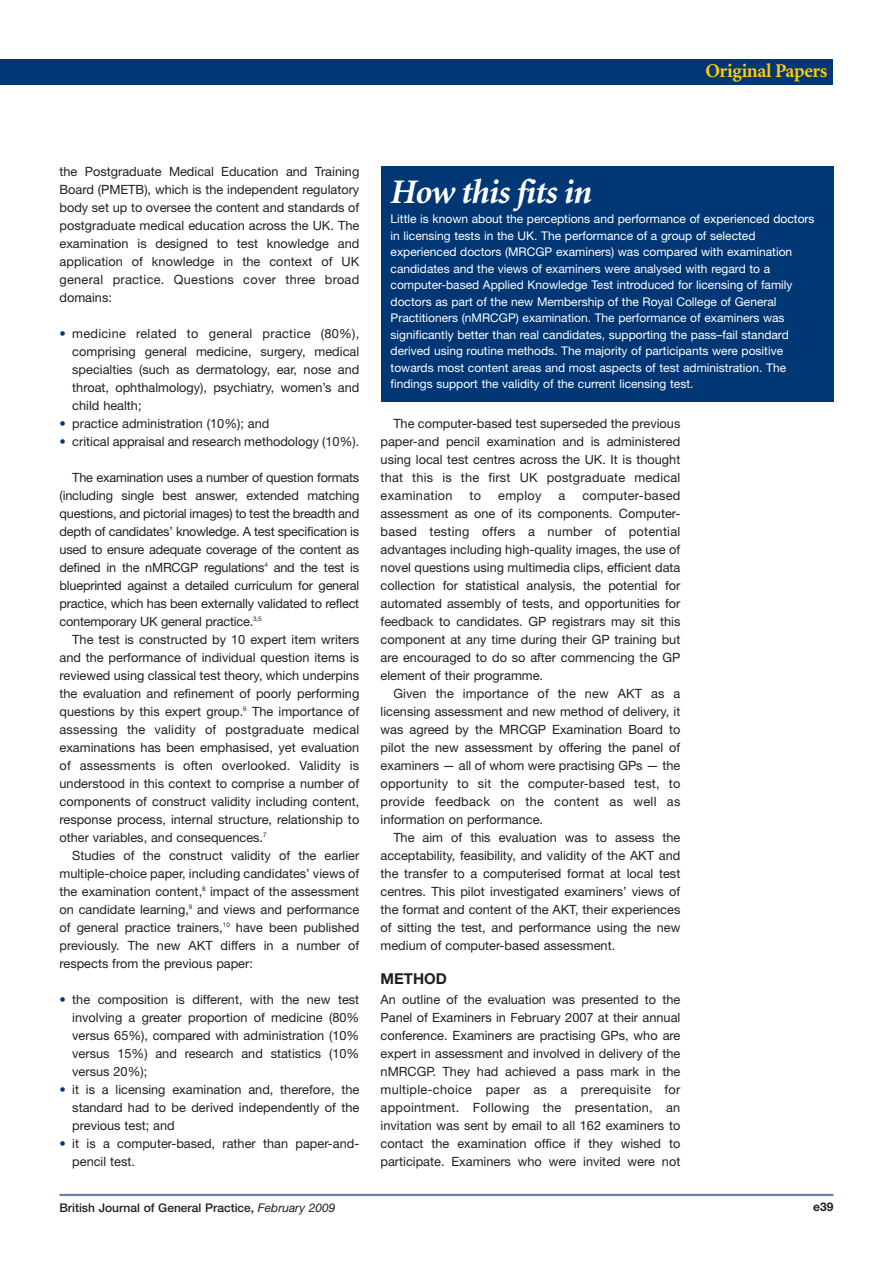
<style>
.page{position:relative;width:893px;height:1263px;background:#fff}
.page>*{position:absolute;margin:0;border:0;box-sizing:border-box;transform-origin:0 0}
.t1{font:italic 700 34.5px "Minion";letter-spacing:-.03em;color:#fff}
.t2{font:700 19.5px "Minion";letter-spacing:-.02em;color:#feca0a}
.t3{font:700 15px "Helvetica Neue";color:#231f20}
.t4{font:12.75px/18px "Helvetica Neue";color:#231f20;text-align:justify}
.t5{font:12px/16.5px "Helvetica Neue";color:#fff}
.t6{font:500 12px "Helvetica Neue";color:#231f20}
.t7{font:700 12px "Helvetica Neue";color:#231f20}
.s1{color:#013775}
.s2{font-weight:400;font-style:italic}
</style>
<div class="page">
<hr style="left:60px;top:1194px;width:773px;height:2px;background:#6e7fad">
<div style="left:381px;top:167px;width:452px;height:235px;background:#013775"></div>
<div style="left:0;top:60px;width:833px;height:25px;background:#013775"></div>
<h2 class="t2" style="left:705px;top:63px;width:124px">Original Papers</h2>
<p class="t4" style="left:60px;top:164px;width:301px">the Postgraduate Medical Education and Training Board (PMETB), which is the independent regulatory body set up to oversee the content and standards of postgraduate medical education across the UK. The examination is designed to test knowledge and application of knowledge in the context of UK general practice. Questions cover three broad domains:</p>
<p class="t4" style="left:72px;top:326px;width:289px;text-indent:-13px"><span class="s1">•</span> medicine related to general practice (80%), comprising general medicine, surgery, medical specialties (such as dermatology, ear, nose and throat, ophthalmology), psychiatry, women’s and child health;</p>
<p class="t4" style="left:60px;top:416px;width:211px"><span class="s1">•</span> practice administration (10%); and</p>
<p class="t4" style="left:60px;top:434px;width:301px"><span class="s1">•</span> critical appraisal and research methodology (10%).</p>
<p class="t4" style="left:60px;top:470px;width:301px;text-indent:13px">The examination uses a number of question formats (including single best answer, extended matching questions, and pictorial images) to test the breadth and depth of candidates’ knowledge. A test specification is used to ensure adequate coverage of the content as defined in the nMRCGP regulations<sup>4</sup> and the test is blueprinted against a detailed curriculum for general practice, which has been externally validated to reflect contemporary UK general practice.<sup>3,5</sup></p>
<p class="t4" style="left:60px;top:632px;width:301px;text-indent:13px">The test is constructed by 10 expert item writers and the performance of individual question items is reviewed using classical test theory, which underpins the evaluation and refinement of poorly performing questions by this expert group.<sup>6</sup> The importance of assessing the validity of postgraduate medical examinations has been emphasised, yet evaluation of assessments is often overlooked. Validity is understood in this context to comprise a number of components of construct validity including content, response process, internal structure, relationship to other variables, and consequences.<sup>7</sup></p>
<p class="t4" style="left:60px;top:848px;width:301px;text-indent:13px">Studies of the construct validity of the earlier multiple-choice paper, including candidates’ views of the examination content,<sup>8</sup> impact of the assessment on candidate learning,<sup>9</sup> and views and performance of general practice trainers,<sup>10</sup> have been published previously. The new AKT differs in a number of respects from the previous paper:</p>
<p class="t4" style="left:72px;top:992px;width:289px;text-indent:-13px"><span class="s1">•</span> the composition is different, with the new test involving a greater proportion of medicine (80% versus 65%), compared with administration (10% versus 15%) and research and statistics (10% versus 20%);</p>
<p class="t4" style="left:72px;top:1082px;width:289px;text-indent:-13px"><span class="s1">•</span> it is a licensing examination and, therefore, the standard had to be derived independently of the previous test; and</p>
<p class="t4" style="left:72px;top:1136px;width:289px;text-indent:-13px"><span class="s1">•</span> it is a computer-based, rather than paper-and&shy;pencil test.</p>
<p class="t6" style="left:60px;top:1203px;width:278px">British Journal of General Practice, <span class="s2">February 2009</span></p>
<h1 class="t1" style="left:391px;top:178px;width:203px">How this fits in</h1>
<p class="t5" style="left:391px;top:212px;width:425px">Little is known about the perceptions and performance of experienced doctors in licensing tests in the UK. The performance of a group of selected experienced doctors (MRCGP examiners) was compared with examination candidates and the views of examiners were analysed with regard to a computer-based Applied Knowledge Test introduced for licensing of family doctors as part of the new Membership of the Royal College of General Practitioners (nMRCGP) examination. The performance of examiners was significantly better than real candidates, supporting the pass–fail standard derived using routine methods. The majority of participants were positive towards most content areas and most aspects of test administration. The findings support the validity of the current licensing test.</p>
<p class="t4" style="left:381px;top:416px;width:301px;text-indent:13px">The computer-based test superseded the previous paper-and pencil examination and is administered using local test centres across the UK. It is thought that this is the first UK postgraduate medical examination</p>
<p class="t4" style="left:381px;top:488px;width:301px;text-indent:202px">computer-based assessment as one of its components. Computer&shy;based testing offers a number of potential advantages including high-quality images, the use of novel questions using multimedia clips, efficient data collection for statistical analysis, the potential for automated assembly of tests, and opportunities for feedback to candidates. GP registrars may sit this component at any time during their GP training but are encouraged to do so after commencing the GP element of their programme.</p>
<p class="t4" style="left:381px;top:686px;width:301px;text-indent:13px">Given the importance of the new AKT as a licensing assessment and new method of delivery, it was agreed by the MRCGP Examination Board to pilot the new assessment by offering the panel of examiners — all of whom were practising GPs — the opportunity to sit the computer-based test, to provide feedback on the content as well as information on performance.</p>
<p class="t4" style="left:381px;top:830px;width:301px;text-indent:13px">The aim of this evaluation was to assess the acceptability, feasibility, and validity of the AKT and the transfer to a computerised format at local test centres. This pilot investigated examiners’ views of the format and content of the AKT, their experiences of sitting the test, and performance using the new medium of computer-based assessment.</p>
<p class="t3" style="left:381px;top:974px;width:68px">METHOD</p>
<p class="t4" style="left:381px;top:992px;width:301px">An outline of the evaluation was presented to the Panel of Examiners in February 2007 at their annual conference. Examiners are practising GPs, who are expert in assessment and involved in delivery of the nMRCGP. They had achieved a pass mark in the multiple-choice paper as a prerequisite for appointment. Following the presentation, an invitation was sent by email to all 162 examiners to contact the examination office if they wished to participate. Examiners who were invited were not</p>
<p class="t4" style="left:470px;top:488px;width:13px">to</p>
<p class="t4" style="left:498px;top:488px;width:45px">employ</p>
<p class="t4" style="left:559px;top:488px;width:8px">a</p>
<p class="t7" style="left:813px;top:1202px;width:22px">e39</p>
</div>
